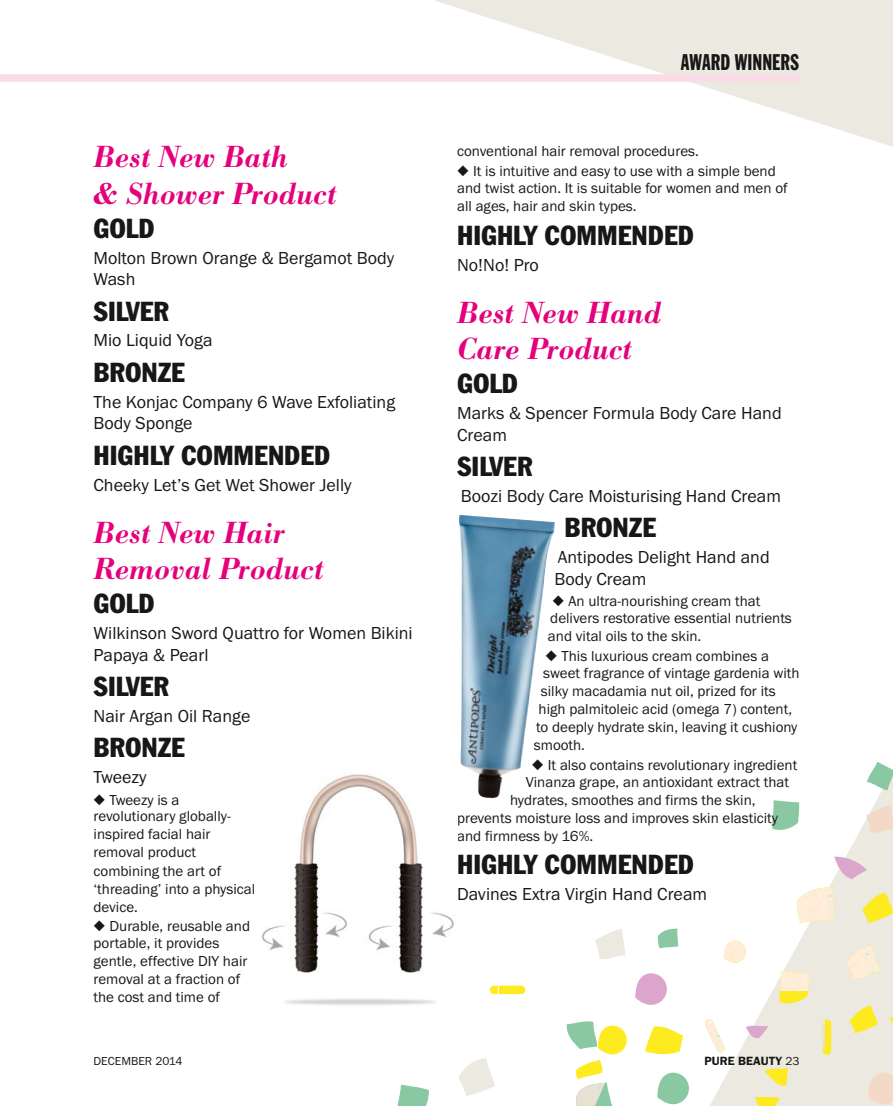
<style>
.page{position:relative;width:893px;height:1106px;background:#fff}
.page>*{position:absolute;margin:0;border:0;box-sizing:border-box;transform-origin:0 0}
.t1{font:italic 500 30px/36.5px "Bodoni BE";color:#e5007c}
.t2{font:condensed 27px "Franklin Gothic BT";color:#181716}
.t3{font:extra-condensed 22.5px "Franklin Gothic BT";color:#181716}
.t4{font:18px/21.6px "Franklin Gothic";color:#181716}
.t5{font:15px/17.9px "Franklin Gothic";color:#181716}
.t6{font:12px "Franklin Gothic";color:#181716}
.t7{font:600 12px "Franklin Gothic";color:#181716}
.s1{font-weight:400}
</style>
<div class="page">
<svg style="left:436px;top:0;width:457px;height:147px;fill:#ebe9e0"></svg>
<svg style="left:710px;top:790px;width:183px;height:316px"></svg>
<svg style="left:849px;top:1005px;width:29px;height:28px"></svg>
<svg style="left:889px;top:1015px;width:4px;height:13px"></svg>
<svg style="left:755px;top:1096px;width:25px;height:10px"></svg>
<svg style="left:764px;top:1067px;width:24px;height:20px"></svg>
<svg style="left:576px;top:1060px;width:37px;height:46px"></svg>
<svg style="left:645px;top:1026px;width:38px;height:29px"></svg>
<svg style="left:566px;top:1021px;width:61px;height:33px"></svg>
<svg style="left:746px;top:1024px;width:22px;height:15px"></svg>
<svg style="left:458px;top:1058px;width:37px;height:38px"></svg>
<svg style="left:397px;top:1084px;width:32px;height:22px"></svg>
<svg style="left:868px;top:1072px;width:25px;height:32px"></svg>
<svg style="left:657px;top:1072px;width:32px;height:32px"></svg>
<svg style="left:823px;top:1019px;width:8px;height:35px"></svg>
<svg style="left:823px;top:1019px;width:1px;height:29px"></svg>
<img style="left:705px;top:1018px;width:20px;height:34px">
<svg style="left:866px;top:804px;width:27px;height:30px"></svg>
<img style="left:847px;top:945px;width:33px;height:35px">
<svg style="left:772px;top:800px;width:28px;height:31px"></svg>
<svg style="left:834px;top:856px;width:33px;height:23px"></svg>
<svg style="left:657px;top:928px;width:21px;height:20px"></svg>
<svg style="left:867px;top:761px;width:26px;height:29px"></svg>
<svg style="left:862px;top:892px;width:31px;height:30px"></svg>
<svg style="left:595px;top:929px;width:30px;height:30px"></svg>
<svg style="left:779px;top:990px;width:31px;height:14px"></svg>
<img style="left:779px;top:970px;width:31px;height:20px">
<img style="left:797px;top:887px;width:37px;height:35px">
<img style="left:724px;top:940px;width:22px;height:22px">
<svg style="left:635px;top:973px;width:32px;height:31px"></svg>
<div style="left:490px;top:985px;width:35px;height:9px;background:#fdeb1f;border-radius:4px"></div>
<div style="left:0;top:74px;width:799px;height:8px;background:#fadce7"></div>
<img style="left:262px;top:774px;width:192px;height:231px">
<img style="left:459px;top:515px;width:96px;height:283px">
<h1 class="t1" style="left:94px;top:142px;width:244px">Best New Bath<br>&amp; Shower Product</h1>
<h2 class="t2" style="left:94px;top:212px;width:62px">GOLD</h2>
<p class="t4" style="left:94px;top:248px;width:302px">Molton Brown Orange &amp; Bergamot Body<br>Wash</p>
<h2 class="t2" style="left:94px;top:295px;width:77px">SILVER</h2>
<p class="t4" style="left:94px;top:331px;width:120px">Mio Liquid Yoga</p>
<h2 class="t2" style="left:94px;top:356px;width:93px">BRONZE</h2>
<p class="t4" style="left:94px;top:392px;width:303px">The Konjac Company 6 Wave Exfoliating<br>Body Sponge</p>
<h2 class="t2" style="left:94px;top:439px;width:238px">HIGHLY COMMENDED</h2>
<p class="t4" style="left:94px;top:475px;width:260px">Cheeky Let’s Get Wet Shower Jelly</p>
<h1 class="t1" style="left:94px;top:518px;width:231px">Best New Hair<br>Removal Product</h1>
<h2 class="t2" style="left:94px;top:588px;width:62px">GOLD</h2>
<p class="t4" style="left:94px;top:624px;width:321px">Wilkinson Sword Quattro for Women Bikini<br>Papaya &amp; Pearl</p>
<h2 class="t2" style="left:94px;top:671px;width:77px">SILVER</h2>
<p class="t4" style="left:94px;top:706px;width:158px">Nair Argan Oil Range</p>
<h2 class="t2" style="left:94px;top:732px;width:93px">BRONZE</h2>
<p class="t4" style="left:94px;top:768px;width:55px">Tweezy</p>
<p class="t5" style="left:94px;top:791px;width:163px">◆ Tweezy is a revolutionary globally&shy;inspired facial hair removal product combining the art of ‘threading’ into a physical device.</p>
<p class="t5" style="left:94px;top:918px;width:158px">◆ Durable, reusable and portable, it provides gentle, effective DIY hair removal at a fraction of the cost and time of</p>
<h3 class="t3" style="left:681px;top:54px;width:120px">AWARD WINNERS</h3>
<p class="t5" style="left:457px;top:143px;width:243px">conventional hair removal procedures.</p>
<p class="t5" style="left:457px;top:163px;width:332px;line-height:17.4px">◆ It is intuitive and easy to use with a simple bend and twist action. It is suitable for women and men of all ages, hair and skin types.</p>
<h2 class="t2" style="left:457px;top:219px;width:238px">HIGHLY COMMENDED</h2>
<p class="t4" style="left:457px;top:255px;width:83px">No!No! Pro</p>
<h1 class="t1" style="left:457px;top:298px;width:206px">Best New Hand<br>Care Product</h1>
<h2 class="t2" style="left:457px;top:368px;width:62px">GOLD</h2>
<p class="t4" style="left:457px;top:404px;width:326px">Marks &amp; Spencer Formula Body Care Hand<br>Cream</p>
<h2 class="t2" style="left:457px;top:451px;width:77px">SILVER</h2>
<p class="t4" style="left:461px;top:486px;width:322px">Boozi Body Care Moisturising Hand Cream</p>
<h2 class="t2" style="left:565px;top:512px;width:93px">BRONZE</h2>
<p class="t4" style="left:554px;top:548px;width:217px">Antipodes Delight Hand and<br>Body Cream</p>
<p class="t5" style="left:548px;top:593px;width:245px;line-height:17.4px;text-indent:5px">◆ An ultra-nourishing cream that delivers restorative essential nutrients and vital oils to the skin.</p>
<p class="t5" style="left:546px;top:648px;width:225px">◆ This luxurious cream combines a</p>
<p class="t5" style="left:543px;top:665px;width:258px">sweet fragrance of vintage gardenia with</p>
<p class="t5" style="left:541px;top:683px;width:236px">silky macadamia nut oil, prized for its</p>
<p class="t5" style="left:539px;top:701px;width:255px">high palmitoleic acid (omega 7) content,</p>
<p class="t5" style="left:536px;top:719px;width:263px">to deeply hydrate skin, leaving it cushiony</p>
<p class="t5" style="left:534px;top:737px;width:53px">smooth.</p>
<p class="t5" style="left:532px;top:757px;width:267px">◆ It also contains revolutionary ingredient</p>
<p class="t5" style="left:526px;top:773px;width:265px">Vinanza grape, an antioxidant extract that</p>
<p class="t5" style="left:510px;top:791px;width:247px">hydrates, smoothes and firms the skin,</p>
<p class="t5" style="left:457px;top:809px;width:323px">prevents moisture loss and improves skin elasticity</p>
<p class="t5" style="left:457px;top:827px;width:138px">and firmness by 16%.</p>
<h2 class="t2" style="left:457px;top:849px;width:238px">HIGHLY COMMENDED</h2>
<p class="t4" style="left:457px;top:885px;width:252px">Davines Extra Virgin Hand Cream</p>
<p class="t6" style="left:94px;top:1056px;width:91px">DECEMBER 2014</p>
<p class="t7" style="left:704px;top:1056px;width:97px">PURE BEAUTY <span class="s1">23</span></p>
</div>
